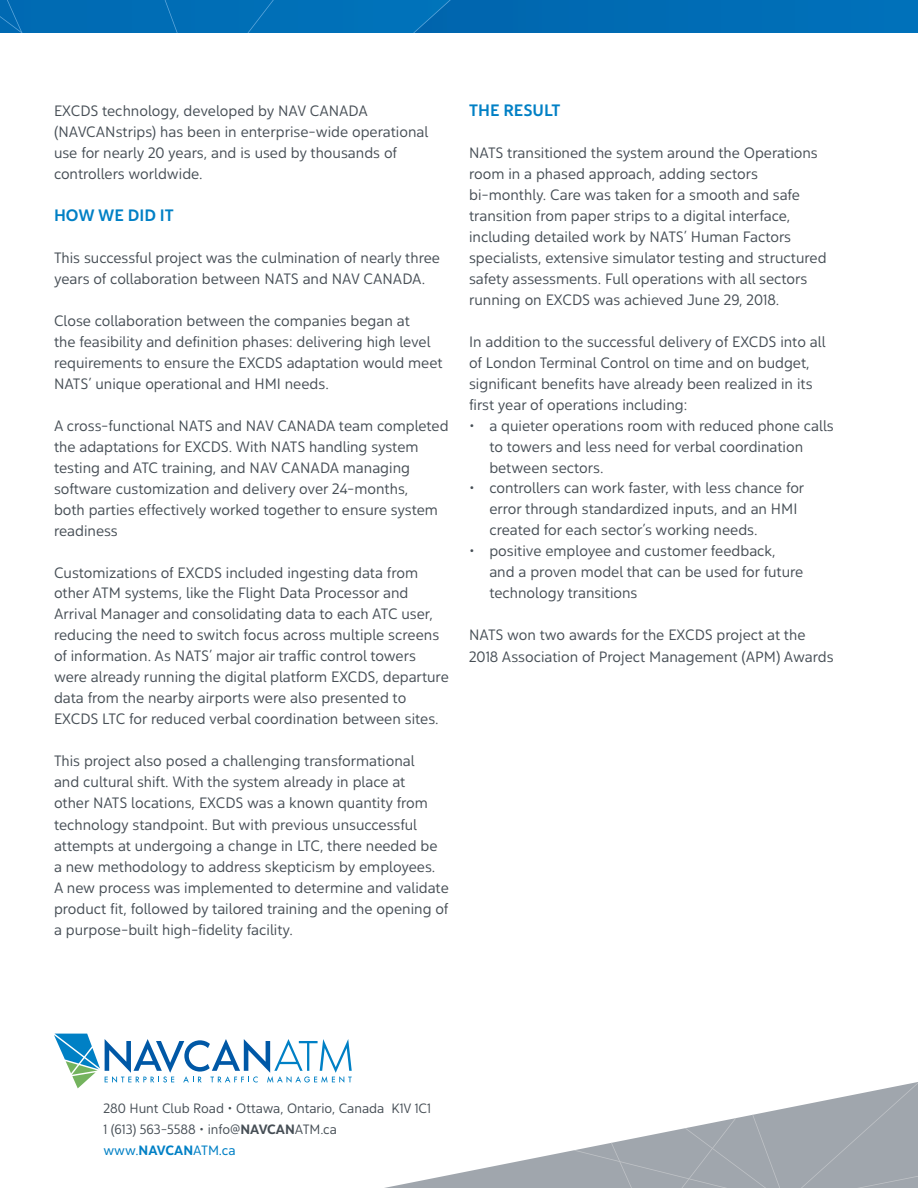
<style>
.page{position:relative;width:918px;height:1188px;background:#fff}
.page>*{position:absolute;margin:0;border:0;box-sizing:border-box;transform-origin:0 0}
.t1{font:16.5px "Yorkten Nor Med";color:#0080c5}
.t2{font:15px/21px "Yorkten Nor Boo";color:#464e55}
.t3{font:13.5px/21px "Yorkten Nor Boo";color:#464e55}
.t4{font:13.5px "Yorkten Nor Reg";color:#0080c5}
.s1{font-family:"Yorkten Nor Dem"}
</style>
<div class="page">
<svg style="left:384px;top:1150px;width:189px;height:38px"></svg>
<svg style="left:573px;top:1082px;width:345px;height:106px"></svg>
<div style="left:0;top:0;width:918px;height:33px;background:#006db5"></div>
<svg style="left:164px;top:0;width:14px;height:33px"></svg>
<svg style="left:248px;top:0;width:26px;height:33px"></svg>
<svg style="left:413px;top:0;width:38px;height:33px"></svg>
<svg style="left:0;top:0;width:23px;height:33px"></svg>
<svg style="left:54px;top:1034px;width:298px;height:54px"></svg>
<p class="t2" style="left:54px;top:100px;width:376px">EXCDS technology, developed by NAV CANADA (NAVCANstrips) has been in enterprise-wide operational use for nearly 20 years, and is used by thousands of controllers worldwide.</p>
<p class="t1" style="left:54px;top:204px;width:121px">HOW WE DID IT</p>
<p class="t2" style="left:54px;top:247px;width:388px">This successful project was the culmination of nearly three years of collaboration between NATS and NAV CANADA.</p>
<p class="t2" style="left:54px;top:310px;width:390px">Close collaboration between the companies began at<br>the feasibility and definition phases: delivering high level requirements to ensure the EXCDS adaptation would meet NATS’ unique operational and HMI needs.</p>
<p class="t2" style="left:54px;top:415px;width:396px">A cross-functional NATS and NAV CANADA team completed the adaptations for EXCDS. With NATS handling system testing and ATC training, and NAV CANADA managing software customization and delivery over 24-months,<br>both parties effectively worked together to ensure system readiness</p>
<p class="t2" style="left:54px;top:562px;width:396px">Customizations of EXCDS included ingesting data from other ATM systems, like the Flight Data Processor and Arrival Manager and consolidating data to each ATC user, reducing the need to switch focus across multiple screens of information. As NATS’ major air traffic control towers were already running the digital platform EXCDS, departure data from the nearby airports were also presented to EXCDS LTC for reduced verbal coordination between sites.</p>
<p class="t2" style="left:54px;top:751px;width:396px">This project also posed a challenging transformational<br>and cultural shift. With the system already in place at<br>other NATS locations, EXCDS was a known quantity from technology standpoint. But with previous unsuccessful attempts at undergoing a change in LTC, there needed be a new methodology to address skepticism by employees.<br>A new process was implemented to determine and validate product fit, followed by tailored training and the opening of a purpose-built high-fidelity facility.</p>
<p class="t1" style="left:469px;top:99px;width:93px">THE RESULT</p>
<p class="t2" style="left:469px;top:142px;width:359px">NATS transitioned the system around the Operations room in a phased approach, adding sectors bi-monthly. Care was taken for a smooth and safe transition from paper strips to a digital interface, including detailed work by NATS’ Human Factors specialists, extensive simulator testing and structured safety assessments. Full operations with all sectors running on EXCDS was achieved June 29, 2018.</p>
<p class="t2" style="left:469px;top:331px;width:358px">In addition to the successful delivery of EXCDS into all of London Terminal Control on time and on budget, significant benefits have already been realized in its first year of operations including:</p>
<p class="t2" style="left:489px;top:415px;width:346px;text-indent:-20px">• a quieter operations room with reduced phone calls to towers and less need for verbal coordination between sectors.</p>
<p class="t2" style="left:489px;top:478px;width:316px;text-indent:-20px">• controllers can work faster, with less chance for error through standardized inputs, and an HMI created for each sector’s working needs.</p>
<p class="t2" style="left:489px;top:541px;width:316px;text-indent:-20px">• positive employee and customer feedback, and a proven model that can be used for future technology transitions</p>
<p class="t2" style="left:469px;top:625px;width:366px">NATS won two awards for the EXCDS project at the<br>2018 Association of Project Management (APM) Awards</p>
<p class="t3" style="left:103px;top:1098px;width:329px">280 Hunt Club Road • Ottawa, Ontario, Canada K1V 1C1<br>1 (613) 563-5588 • info@<span class="s1">NAVCAN</span>ATM.ca</p>
<p class="t4" style="left:103px;top:1142px;width:134px">www.<span class="s1">NAVCAN</span>ATM.ca</p>
</div>
